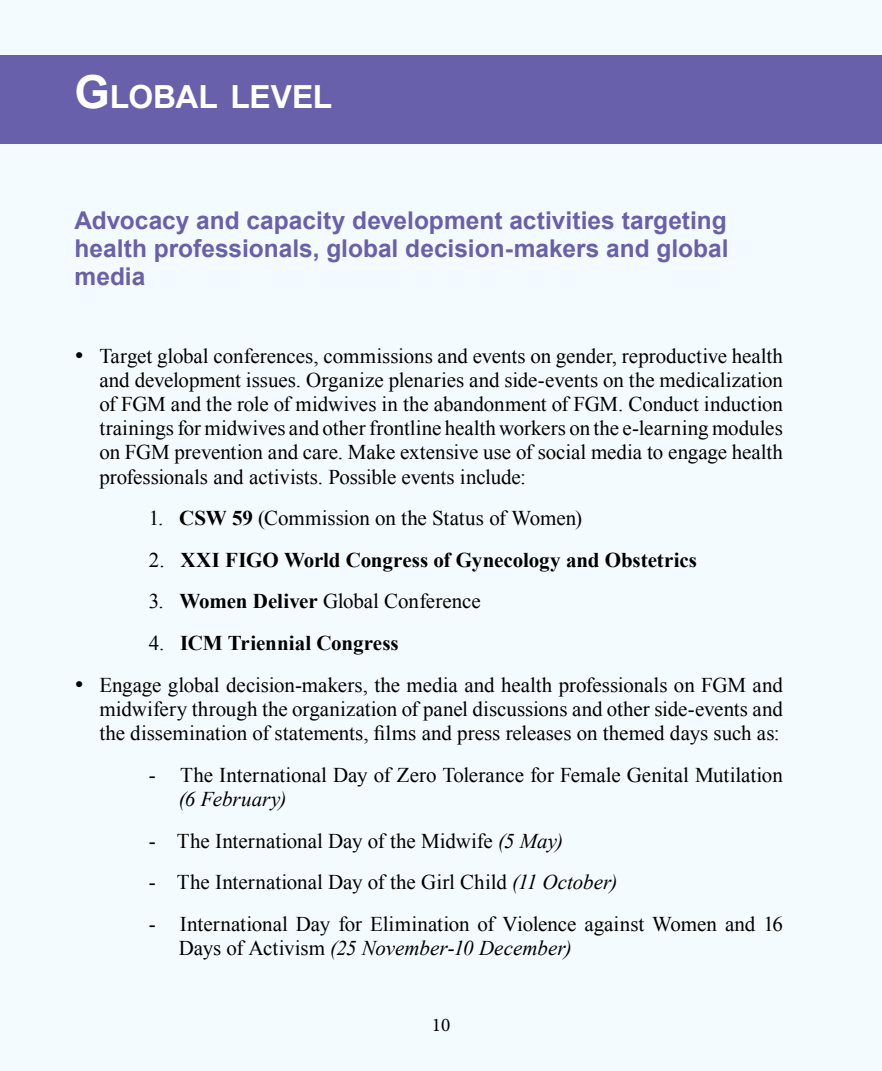
<style>
.page{position:relative;width:882px;height:1071px;background:#f4fbfe}
.page>*{position:absolute;margin:0;border:0;box-sizing:border-box;transform-origin:0 0}
.t1{font:700 31.85px "Arial";letter-spacing:-.015em;color:#fff}
.t2{font:700 24.5px/28.2px "Arial";color:#6860aa;text-align:justify}
.t3{font:21px/24.2px "Times New Roman";letter-spacing:-.005em;color:#000;text-align:justify}
.t4{font:700 21px "Times New Roman";letter-spacing:-.005em;color:#000}
.t5{font:italic 21px "Times New Roman";color:#000}
.t6{font:19.25px "Minion Pro";color:#000}
.s1{font-size:45.5px}
.s2{font-weight:700}
.s3{font-weight:400}
.s4{font-style:italic}
</style>
<div class="page">
<div style="left:0;top:55px;width:882px;height:89px;background:#6860aa"></div>
<h1 class="t1" style="left:74px;top:75px;width:260px"><span class="s1">G</span> LOBAL LEVEL</h1>
<p class="t2" style="left:75px;top:207px;width:656px">Advocacy and capacity development activities targeting health professionals, global decision-makers and global media</p>
<p class="t3" style="left:99px;top:343px;width:685px;text-indent:-25px">• Target global conferences, commissions and events on gender, reproductive health and development issues. Organize plenaries and side-events on the medicalization of FGM and the role of midwives in the abandonment of FGM. Conduct induction trainings for midwives and other frontline health workers on the e-learning modules on FGM prevention and care. Make extensive use of social media to engage health professionals and activists. Possible events include:</p>
<p class="t3" style="left:149px;top:506px;width:435px">1. <span class="s2">CSW 59</span> (Commission on the Status of Women)</p>
<p class="t4" style="left:149px;top:545px;width:550px"><span class="s3">2.</span> XXI FIGO World Congress of Gynecology and Obstetrics</p>
<p class="t3" style="left:149px;top:589px;width:333px">3. <span class="s2">Women Deliver</span> Global Conference</p>
<p class="t4" style="left:149px;top:629px;width:251px"><span class="s3">4.</span> ICM Triennial Congress</p>
<p class="t3" style="left:99px;top:672px;width:685px;text-indent:-25px">• Engage global decision-makers, the media and health professionals on FGM and midwifery through the organization of panel discussions and other side-events and the dissemination of statements, films and press releases on themed days such as:</p>
<p class="t3" style="left:149px;top:762px;width:635px">- The International Day of Zero Tolerance for Female Genital Mutilation</p>
<p class="t5" style="left:179px;top:784px;width:109px">(6 February)</p>
<p class="t3" style="left:149px;top:828px;width:416px">- The International Day of the Midwife <span class="s4">(5 May)</span></p>
<p class="t3" style="left:149px;top:870px;width:470px">- The International Day of the Girl Child <span class="s4">(11 October)</span></p>
<p class="t3" style="left:179px;top:911px;width:606px;text-indent:-30px">- International Day for Elimination of Violence against Women and 16<br>Days of Activism <span class="s4">(25 November-10 December)</span></p>
<p class="t6" style="left:432px;top:1012px;width:20px">10</p>
</div>
